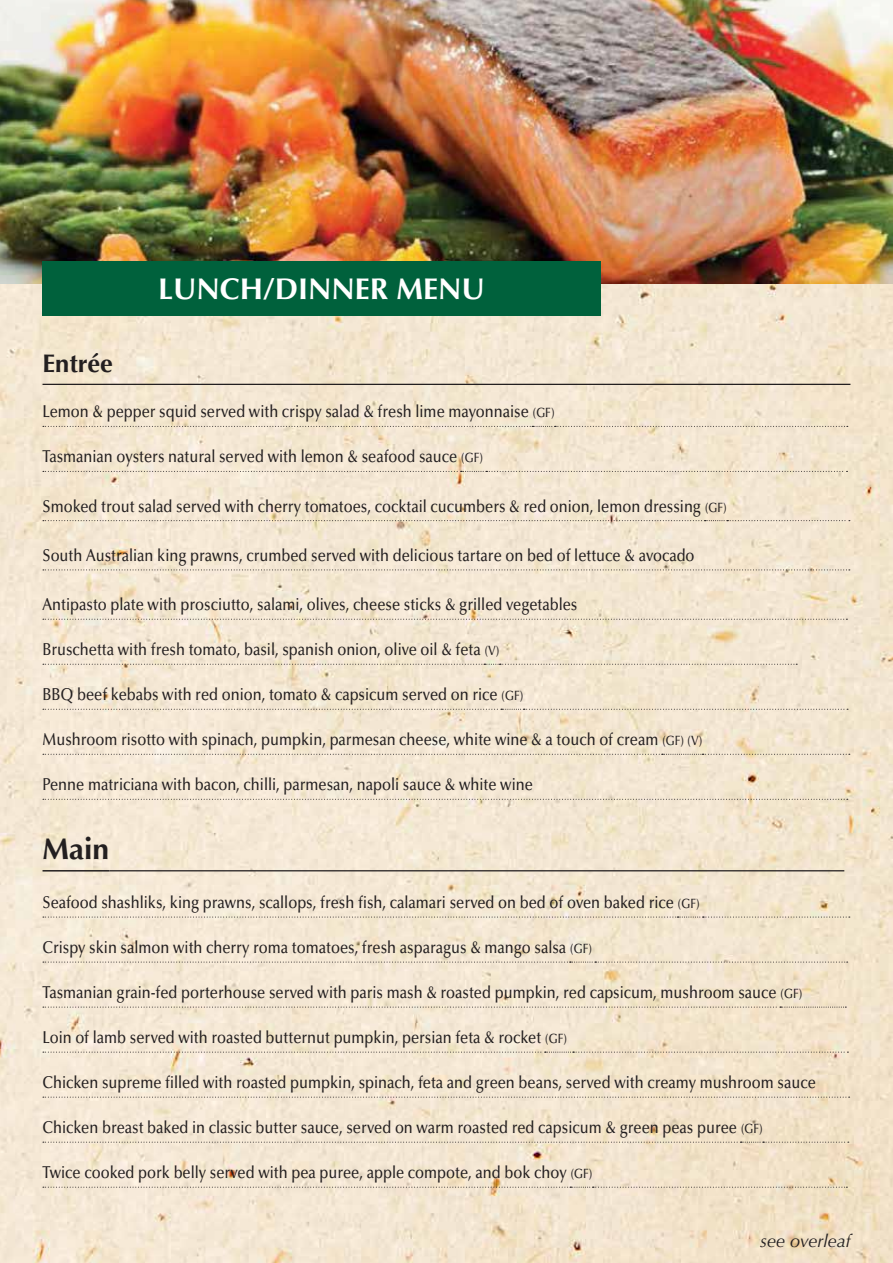
<style>
.page{position:relative;width:893px;height:1263px;background:#fff}
.page>*{position:absolute;margin:0;border:0;box-sizing:border-box;transform-origin:0 0}
.t1{font:700 30px "Optima LT Std";color:#fff}
.t2{font:700 30px "Optima LT Std";color:#231f20}
.t3{font:700 25.5px "Optima LT Std";color:#231f20}
.t4{font:italic 18px "Optima LT Std";color:#231f20}
.t5{font:500 17.25px "Optima LT Std";color:#231f20;scale:.85 1}
.s1{font-size:13.5px}
</style>
<div class="page">
<img style="left:0;top:284px;width:893px;height:979px">
<img style="left:0;top:0;width:893px;height:284px">
<hr style="left:43px;top:384px;width:807px;height:1px;background:#231f20">
<svg style="left:43px;top:426px;width:805px;height:1px"></svg>
<svg style="left:43px;top:471px;width:804px;height:1px"></svg>
<svg style="left:43px;top:520px;width:807px;height:1px"></svg>
<svg style="left:43px;top:569px;width:807px;height:1px"></svg>
<svg style="left:43px;top:619px;width:804px;height:1px"></svg>
<svg style="left:43px;top:664px;width:754px;height:1px"></svg>
<svg style="left:43px;top:709px;width:805px;height:1px"></svg>
<svg style="left:43px;top:754px;width:807px;height:1px"></svg>
<svg style="left:43px;top:799px;width:805px;height:1px"></svg>
<hr style="left:43px;top:870px;width:66px;height:1px;background:#231f20">
<hr style="left:109px;top:870px;width:735px;height:1px;background:#231f20">
<svg style="left:43px;top:917px;width:807px;height:1px"></svg>
<svg style="left:43px;top:962px;width:805px;height:1px"></svg>
<svg style="left:43px;top:1007px;width:803px;height:1px"></svg>
<svg style="left:43px;top:1052px;width:805px;height:1px"></svg>
<svg style="left:43px;top:1097px;width:807px;height:1px"></svg>
<svg style="left:43px;top:1142px;width:806px;height:1px"></svg>
<svg style="left:43px;top:1187px;width:804px;height:1px"></svg>
<div style="left:43px;top:261px;width:558px;height:54px;background:#00613c"></div>
<h1 class="t1" style="left:158px;top:272px;width:328px">LUNCH/DINNER MENU</h1>
<h2 class="t3" style="left:43px;top:349px;width:72px">Entrée</h2>
<p class="t5" style="left:43px;top:402px;width:604px">Lemon &amp; pepper squid served with crispy salad &amp; fresh lime mayonnaise <span class="s1">(GF)</span></p>
<p class="t5" style="left:43px;top:447px;width:520px">Tasmanian oysters natural served with lemon &amp; seafood sauce <span class="s1">(GF)</span></p>
<p class="t5" style="left:43px;top:496px;width:807px">Smoked trout salad served with cherry tomatoes, cocktail cucumbers &amp; red onion, lemon dressing <span class="s1">(GF)</span></p>
<p class="t5" style="left:43px;top:545px;width:769px">South Australian king prawns, crumbed served with delicious tartare on bed of lettuce &amp; avocado</p>
<p class="t5" style="left:43px;top:595px;width:631px">Antipasto plate with prosciutto, salami, olives, cheese sticks &amp; grilled vegetables</p>
<p class="t5" style="left:43px;top:640px;width:539px">Bruschetta with fresh tomato, basil, spanish onion, olive oil &amp; feta <span class="s1">(V)</span></p>
<p class="t5" style="left:43px;top:685px;width:567px">BBQ beef kebabs with red onion, tomato &amp; capsicum served on rice <span class="s1">(GF)</span></p>
<p class="t5" style="left:43px;top:730px;width:778px">Mushroom risotto with spinach, pumpkin, parmesan cheese, white wine &amp; a touch of cream <span class="s1">(GF) (V)</span></p>
<p class="t5" style="left:43px;top:775px;width:578px">Penne matriciana with bacon, chilli, parmesan, napoli sauce &amp; white wine</p>
<h1 class="t2" style="left:43px;top:831px;width:68px">Main</h1>
<p class="t5" style="left:43px;top:892px;width:775px">Seafood shashliks, king prawns, scallops, fresh fish, calamari served on bed of oven baked rice <span class="s1">(GF)</span></p>
<p class="t5" style="left:43px;top:938px;width:648px">Crispy skin salmon with cherry roma tomatoes, fresh asparagus &amp; mango salsa <span class="s1">(GF)</span></p>
<p class="t5" style="left:43px;top:983px;width:896px">Tasmanian grain-fed porterhouse served with paris mash &amp; roasted pumpkin, red capsicum, mushroom sauce <span class="s1">(GF)</span></p>
<p class="t5" style="left:43px;top:1028px;width:619px">Loin of lamb served with roasted butternut pumpkin, persian feta &amp; rocket <span class="s1">(GF)</span></p>
<p class="t5" style="left:43px;top:1073px;width:911px">Chicken supreme filled with roasted pumpkin, spinach, feta and green beans, served with creamy mushroom sauce</p>
<p class="t5" style="left:43px;top:1118px;width:849px">Chicken breast baked in classic butter sauce, served on warm roasted red capsicum &amp; green peas puree <span class="s1">(GF)</span></p>
<p class="t5" style="left:43px;top:1163px;width:649px">Twice cooked pork belly served with pea puree, apple compote, and bok choy <span class="s1">(GF)</span></p>
<p class="t4" style="left:760px;top:1230px;width:92px">see overleaf</p>
</div>
